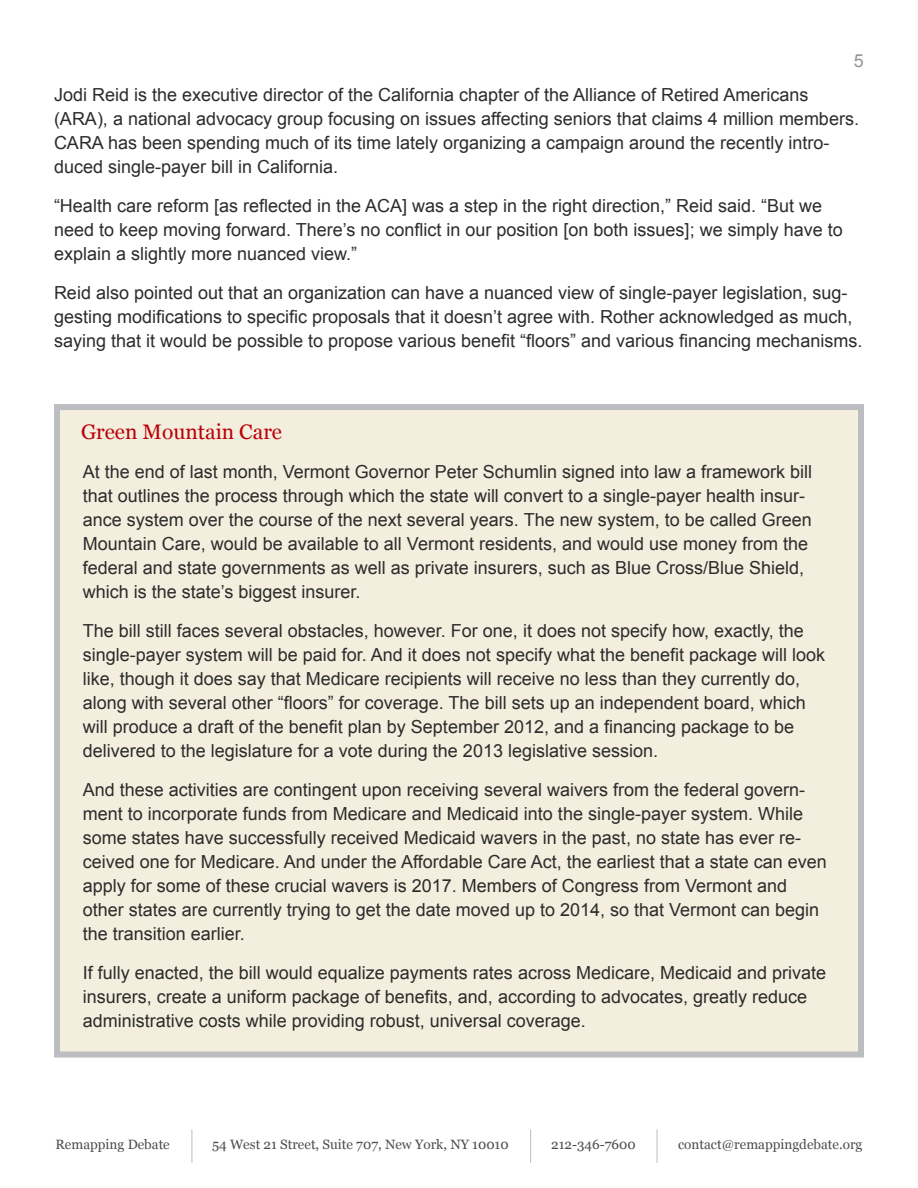
<style>
.page{position:relative;width:918px;height:1188px;background:#fff}
.page>*{position:absolute;margin:0;border:0;box-sizing:border-box;transform-origin:0 0}
.t1{font:21px "Georgia";color:#ba0007}
.Bullets_Large_Callou{font:18px/24px "Arial";color:#2b2c2b}
.t2{font:18px "Arial";color:#939598}
.t3{font:13.5px "Georgia";color:#4b4c4d}
</style>
<div class="page">
<hr style="left:192px;top:1130px;width:1px;height:33px;background:#bcbdc0">
<hr style="left:530px;top:1130px;width:1px;height:33px;background:#bcbdc0">
<hr style="left:657px;top:1130px;width:1px;height:33px;background:#bcbdc0">
<div style="left:54px;top:404px;width:810px;height:654px;background:#f4eede;border:6px solid #bcbdc0"></div>
<p class="t2" style="left:854px;top:49px;width:12px">5</p>
<p class="Bullets_Large_Callou" style="left:54px;top:83px;width:807px">Jodi Reid is the executive director of the California chapter of the Alliance of Retired Americans (ARA), a national advocacy group focusing on issues affecting seniors that claims 4 million members.<br>CARA has been spending much of its time lately organizing a campaign around the recently intro&shy;duced single-payer bill in California.</p>
<p class="Bullets_Large_Callou" style="left:54px;top:194px;width:790px">“Health care reform [as reflected in the ACA] was a step in the right direction,” Reid said. “But we need to keep moving forward. There’s no conflict in our position [on both issues]; we simply have to explain a slightly more nuanced view.”</p>
<p class="Bullets_Large_Callou" style="left:54px;top:281px;width:810px">Reid also pointed out that an organization can have a nuanced view of single-payer legislation, sug&shy;gesting modifications to specific proposals that it doesn’t agree with. Rother acknowledged as much, saying that it would be possible to propose various benefit “floors” and various financing mechanisms.</p>
<p class="t1" style="left:81px;top:419px;width:203px">Green Mountain Care</p>
<p class="Bullets_Large_Callou" style="left:83px;top:460px;width:731px">At the end of last month, Vermont Governor Peter Schumlin signed into law a framework bill that outlines the process through which the state will convert to a single-payer health insur&shy;ance system over the course of the next several years. The new system, to be called Green Mountain Care, would be available to all Vermont residents, and would use money from the federal and state governments as well as private insurers, such as Blue Cross/Blue Shield, which is the state’s biggest insurer.</p>
<p class="Bullets_Large_Callou" style="left:83px;top:619px;width:744px">The bill still faces several obstacles, however. For one, it does not specify how, exactly, the single-payer system will be paid for. And it does not specify what the benefit package will look like, though it does say that Medicare recipients will receive no less than they currently do, along with several other “floors” for coverage. The bill sets up an independent board, which will produce a draft of the benefit plan by September 2012, and a financing package to be delivered to the legislature for a vote during the 2013 legislative session.</p>
<p class="Bullets_Large_Callou" style="left:83px;top:778px;width:746px">And these activities are contingent upon receiving several waivers from the federal govern&shy;ment to incorporate funds from Medicare and Medicaid into the single-payer system. While some states have successfully received Medicaid wavers in the past, no state has ever re&shy;ceived one for Medicare. And under the Affordable Care Act, the earliest that a state can even apply for some of these crucial wavers is 2017. Members of Congress from Vermont and other states are currently trying to get the date moved up to 2014, so that Vermont can begin the transition earlier.</p>
<p class="Bullets_Large_Callou" style="left:83px;top:961px;width:745px">If fully enacted, the bill would equalize payments rates across Medicare, Medicaid and private insurers, create a uniform package of benefits, and, according to advocates, greatly reduce administrative costs while providing robust, universal coverage.</p>
<p class="t3" style="left:56px;top:1136px;width:116px">Remapping Debate</p>
<p class="t3" style="left:212px;top:1136px;width:298px">54 West 21 Street, Suite 707, New York, NY 10010</p>
<p class="t3" style="left:551px;top:1136px;width:86px">212-346-7600</p>
<p class="t3" style="left:678px;top:1136px;width:186px">contact@remappingdebate.org</p>
</div>
